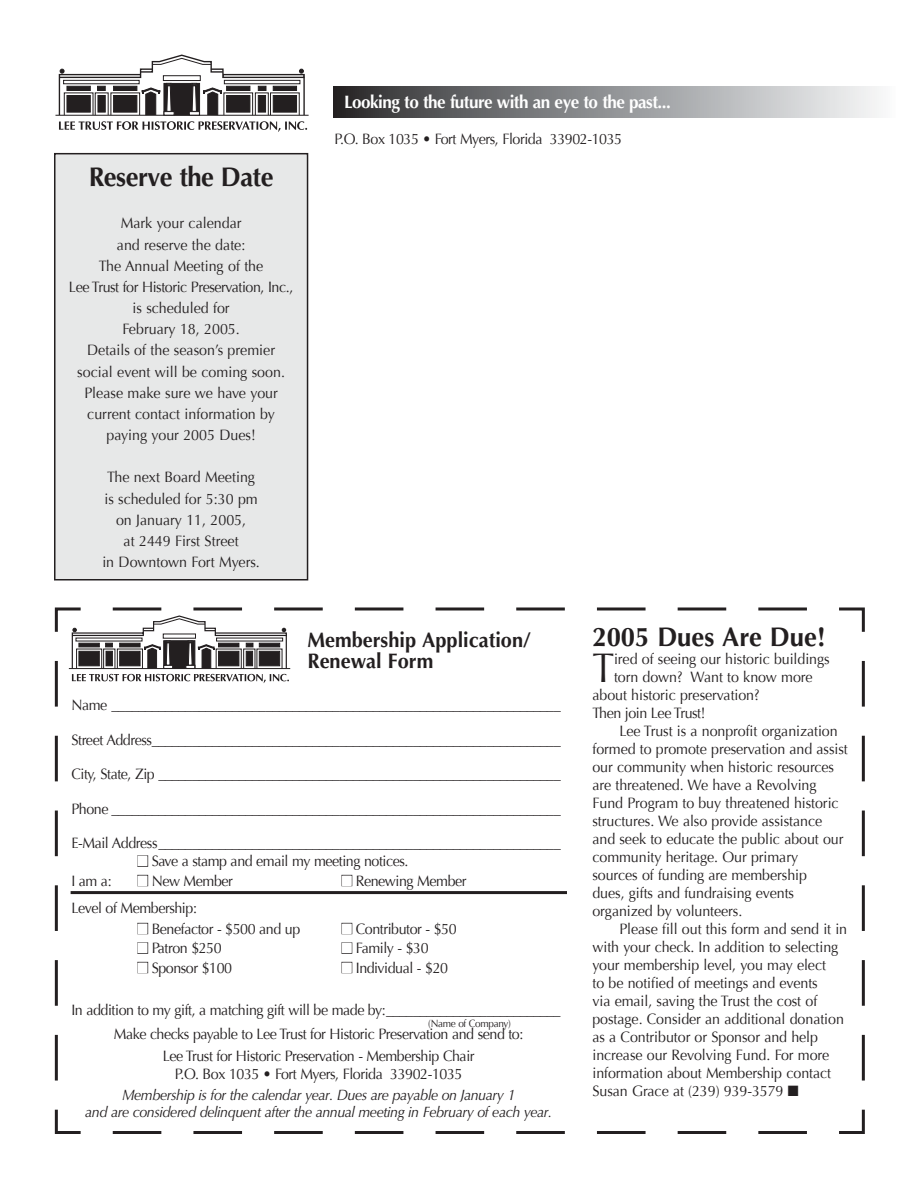
<style>
.page{position:relative;width:918px;height:1188px;background:#fff}
.page>*{position:absolute;margin:0;border:0;box-sizing:border-box;transform-origin:0 0}
.t1{font:41.25px "Optima";color:#231f20;scale:.95 1}
.t2{font:700 27px "Optima";color:#231f20;scale:.95 1}
.t3{font:700 27px "Optima";letter-spacing:-.02em;color:#231f20;scale:.95 1}
.t4{font:700 21px/21px "Optima";color:#231f20;scale:.95 1}
.t5{font:700 18px "Optima";letter-spacing:-.03em;color:#fff;scale:.95 1}
.t6{font:15px/21.1px "Optima";letter-spacing:-.005em;color:#231f20;text-align:center;scale:.95 1}
.t7{font:15px/22.5px "Optima";letter-spacing:-.03em;color:#231f20;text-align:center;scale:.95 1}
.t8{font:italic 15px/16.5px "Optima";letter-spacing:-.03em;color:#231f20;text-align:center;scale:.95 1}
.t9{font:10.5px "Optima";letter-spacing:-.03em;color:#231f20;scale:.95 1}
.s1{color:#fff}
</style>
<div class="page">
<svg style="left:54px;top:607px;width:811px;height:527px"></svg>
<div style="left:137px;top:855px;width:11px;height:12px;border:1px solid #231f20"></div>
<div style="left:137px;top:875px;width:11px;height:11px;border:1px solid #231f20"></div>
<div style="left:342px;top:875px;width:10px;height:11px;border:1px solid #231f20"></div>
<div style="left:137px;top:923px;width:11px;height:11px;border:1px solid #231f20"></div>
<div style="left:342px;top:923px;width:10px;height:11px;border:1px solid #231f20"></div>
<div style="left:137px;top:942px;width:11px;height:12px;border:1px solid #231f20"></div>
<div style="left:342px;top:942px;width:10px;height:12px;border:1px solid #231f20"></div>
<div style="left:137px;top:962px;width:11px;height:11px;border:1px solid #231f20"></div>
<div style="left:342px;top:962px;width:10px;height:11px;border:1px solid #231f20"></div>
<hr style="left:69px;top:668px;width:221px;height:1px;background:#231f20">
<svg style="left:71px;top:607px;width:736px;height:76px"></svg>
<hr style="left:71px;top:891px;width:496px;height:3px;background:#231f20">
<hr style="left:55px;top:115px;width:254px;height:1px;background:#231f20">
<svg style="left:58px;top:54px;width:249px;height:78px"></svg>
<div style="left:333px;top:86px;width:563px;height:32px;background:linear-gradient(to right,#2c2c2e,#fafcfe)"></div>
<div style="left:55px;top:154px;width:253px;height:426px;background:#e7e8e8"></div>
<div style="left:54px;top:153px;width:254px;height:427px;border:2px solid #231f20"></div>
<p class="t5" style="left:344px;top:92px;width:345px">Looking to the future with an eye to the past...</p>
<h2 class="t3" style="left:89px;top:161px;width:196px">Reserve the Date</h2>
<p class="t6" style="left:69px;top:213px;width:238px">Mark your calendar<br>and reserve the date:<br>The Annual Meeting of the<br>Lee Trust for Historic Preservation, Inc., is scheduled for<br>February 18, 2005.<br>Details of the season’s premier social event will be coming soon.<br>Please make sure we have your current contact information by paying your 2005 Dues!</p>
<p class="t6" style="left:102px;top:467px;width:167px">The next Board Meeting is scheduled for 5:30 pm on January 11, 2005,<br>at 2449 First Street<br>in Downtown Fort Myers.</p>
<p class="t7" style="left:334px;top:127px;width:304px">P.O. Box 1035 • Fort Myers, Florida 33902-1035</p>
<h3 class="t4" style="left:308px;top:630px;width:237px">Membership Application/<br>Renewal Form</h3>
<p class="t6" style="left:71px;top:695px;width:517px">Name ___________________________________________________________________</p>
<p class="t7" style="left:71px;top:729px;width:517px">Street Address_____________________________________________________________</p>
<p class="t7" style="left:71px;top:763px;width:517px">City, State, Zip ____________________________________________________________</p>
<p class="t6" style="left:71px;top:798px;width:517px">Phone ___________________________________________________________________</p>
<p class="t7" style="left:71px;top:832px;width:517px">E-Mail Address____________________________________________________________</p>
<p class="t7" style="left:137px;top:850px;width:287px"><span class="s1">■</span> Save a stamp and email my meeting notices.</p>
<p class="t6" style="left:71px;top:870px;width:44px">I am a:</p>
<p class="t7" style="left:137px;top:870px;width:102px"><span class="s1">■</span> New Member</p>
<p class="t7" style="left:341px;top:870px;width:133px"><span class="s1">■</span> Renewing Member</p>
<p class="t7" style="left:71px;top:897px;width:134px">Level of Membership:</p>
<p class="t7" style="left:137px;top:918px;width:173px"><span class="s1">■</span> Benefactor - $500 and up</p>
<p class="t7" style="left:341px;top:918px;width:123px"><span class="s1">■</span> Contributor - $50</p>
<p class="t7" style="left:137px;top:937px;width:90px"><span class="s1">■</span> Patron $250</p>
<p class="t7" style="left:341px;top:937px;width:93px"><span class="s1">■</span> Family - $30</p>
<p class="t7" style="left:137px;top:957px;width:101px"><span class="s1">■</span> Sponsor $100</p>
<p class="t7" style="left:341px;top:957px;width:114px"><span class="s1">■</span> Individual - $20</p>
<p class="t7" style="left:71px;top:999px;width:517px">In addition to my gift, a matching gift will be made by:__________________________</p>
<p class="t9" style="left:428px;top:1017px;width:88px">(Name of Company)</p>
<p class="t7" style="left:114px;top:1023px;width:433px">Make checks payable to Lee Trust for Historic Preservation and send to:<br>Lee Trust for Historic Preservation - Membership Chair</p>
<p class="t7" style="left:175px;top:1063px;width:304px">P.O. Box 1035 • Fort Myers, Florida 33902-1035</p>
<p class="t8" style="left:85px;top:1087px;width:493px">Membership is for the calendar year. Dues are payable on January 1<br>and are considered delinquent after the annual meeting in February of each year.</p>
<h2 class="t2" style="left:592px;top:621px;width:247px">2005 Dues Are Due!</h2>
<h1 class="t1" style="left:592px;top:644px;width:24px">T</h1>
<p class="t6" style="left:614px;top:648px;width:229px">ired of seeing our historic buildings</p>
<p class="t6" style="left:614px;top:666px;width:211px">torn down? Want to know more</p>
<p class="t6" style="left:592px;top:684px;width:178px">about historic preservation?</p>
<p class="t7" style="left:592px;top:702px;width:121px">Then join Lee Trust!</p>
<p class="t6" style="left:619px;top:720px;width:231px">Lee Trust is a nonprofit organization</p>
<p class="t6" style="left:592px;top:738px;width:270px">formed to promote preservation and assist</p>
<p class="t6" style="left:592px;top:756px;width:256px">our community when historic resources</p>
<p class="t6" style="left:592px;top:774px;width:237px">are threatened. We have a Revolving</p>
<p class="t6" style="left:592px;top:792px;width:261px">Fund Program to buy threatened historic</p>
<p class="t6" style="left:592px;top:810px;width:243px">structures. We also provide assistance</p>
<p class="t6" style="left:592px;top:828px;width:266px">and seek to educate the public about our</p>
<p class="t6" style="left:592px;top:846px;width:218px">community heritage. Our primary</p>
<p class="t6" style="left:592px;top:864px;width:227px">sources of funding are membership</p>
<p class="t6" style="left:592px;top:882px;width:214px">dues, gifts and fundraising events</p>
<p class="t6" style="left:592px;top:900px;width:159px">organized by volunteers.</p>
<p class="t6" style="left:619px;top:918px;width:241px">Please fill out this form and send it in</p>
<p class="t6" style="left:592px;top:936px;width:260px">with your check. In addition to selecting</p>
<p class="t6" style="left:592px;top:954px;width:247px">your membership level, you may elect</p>
<p class="t6" style="left:592px;top:972px;width:239px">to be notified of meetings and events</p>
<p class="t6" style="left:592px;top:990px;width:238px">via email, saving the Trust the cost of</p>
<p class="t6" style="left:592px;top:1008px;width:266px">postage. Consider an additional donation</p>
<p class="t6" style="left:592px;top:1026px;width:239px">as a Contributor or Sponsor and help</p>
<p class="t6" style="left:592px;top:1044px;width:251px">increase our Revolving Fund. For more</p>
<p class="t6" style="left:592px;top:1062px;width:253px">information about Membership contact</p>
<p class="t6" style="left:592px;top:1080px;width:219px">Susan Grace at (239) 939-3579 ■</p>
</div>
